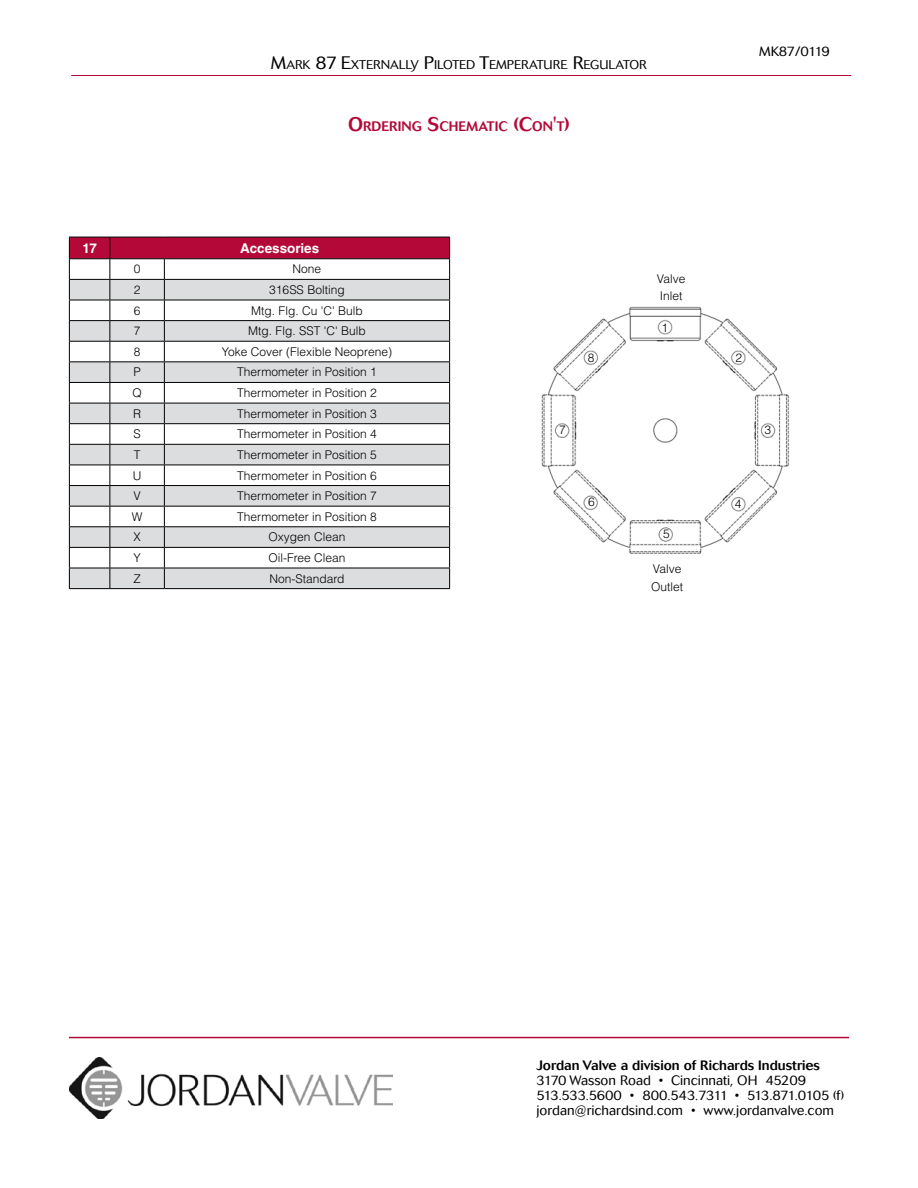
<style>
.page{position:relative;width:918px;height:1188px;background:#fff}
.page>*{position:absolute;margin:0;border:0;box-sizing:border-box;transform-origin:0 0}
.t1{font:500 13.65px "Cosmos BQ";color:#b30838}
.t2{font:300 13.5px/15px "Cosmos BQ";color:#000}
.t3{font:500 13.5px "Cosmos BQ";color:#000}
.t4{font:700 13.5px "Helvetica LT Std";color:#fff}
.t5{font:300 13.5px "Cosmos BQ";letter-spacing:-.06em;color:#000}
.t6{font:300 12.6px "Cosmos BQ";color:#000}
.t7{font:300 12px/17.7px "Helvetica LT Std";color:#000}
.s1{font-size:18px}
.s2{font-size:19.5px}
</style>
<div class="page">
<hr style="left:71px;top:75px;width:780px;height:1px;background:#b30838">
<img style="left:69px;top:1057px;width:324px;height:62px">
<hr style="left:69px;top:588px;width:41px;height:1px;background:#000">
<hr style="left:110px;top:588px;width:54px;height:1px;background:#000">
<hr style="left:164px;top:588px;width:286px;height:1px;background:#000">
<svg style="left:69px;top:237px;width:381px;height:351px"></svg>
<hr style="left:110px;top:258px;width:54px;height:1px;background:#000">
<hr style="left:164px;top:258px;width:286px;height:1px;background:#000">
<img style="left:541px;top:306px;width:249px;height:248px">
<hr style="left:69px;top:1037px;width:780px;height:1px;background:#b30838">
<p class="t6" style="left:271px;top:57px;width:227px"><span class="s1">M</span>ARK <span class="s1">87 E</span>XTERNALLY <span class="s1">P</span>ILOTED <span class="s1">T</span>EMPE</p>
<p class="t6" style="left:521px;top:57px;width:127px">RATURE <span class="s1">R</span>EGULATOR</p>
<p class="t1" style="left:348px;top:118px;width:223px"><span class="s2">O</span>RDERING <span class="s2">S</span>CHEMATIC <span class="s2">(C</span>ON<span class="s2">'</span>T<span class="s2">)</span></p>
<p class="t4" style="left:82px;top:240px;width:16px">17</p>
<p class="t4" style="left:240px;top:240px;width:81px">Accessories</p>
<p class="t7" style="left:134px;top:260px;width:8px">0</p>
<p class="t7" style="left:293px;top:260px;width:30px">None</p>
<p class="t7" style="left:134px;top:281px;width:8px">2</p>
<p class="t7" style="left:269px;top:281px;width:77px">316SS Bolting</p>
<p class="t7" style="left:134px;top:301px;width:8px">6</p>
<p class="t7" style="left:251px;top:301px;width:113px">Mtg. Flg. Cu 'C' Bulb</p>
<p class="t7" style="left:134px;top:322px;width:8px">7</p>
<p class="t7" style="left:248px;top:322px;width:119px">Mtg. Flg. SST 'C' Bulb</p>
<p class="t7" style="left:134px;top:343px;width:8px">8</p>
<p class="t7" style="left:222px;top:343px;width:172px">Yoke Cover (Flexible Neoprene)</p>
<p class="t7" style="left:133px;top:363px;width:9px">P</p>
<p class="t7" style="left:237px;top:363px;width:141px">Thermometer in Position 1</p>
<p class="t7" style="left:132px;top:384px;width:11px">Q</p>
<p class="t7" style="left:237px;top:384px;width:141px">Thermometer in Position 2</p>
<p class="t7" style="left:133px;top:404px;width:10px">R</p>
<p class="t7" style="left:237px;top:404px;width:141px">Thermometer in Position 3</p>
<p class="t7" style="left:133px;top:425px;width:9px">S</p>
<p class="t7" style="left:237px;top:425px;width:141px">Thermometer in Position 4</p>
<p class="t7" style="left:134px;top:446px;width:8px">T</p>
<p class="t7" style="left:237px;top:446px;width:141px">Thermometer in Position 5</p>
<p class="t7" style="left:133px;top:466px;width:10px">U</p>
<p class="t7" style="left:237px;top:466px;width:141px">Thermometer in Position 6</p>
<p class="t7" style="left:133px;top:487px;width:9px">V</p>
<p class="t7" style="left:237px;top:487px;width:141px">Thermometer in Position 7</p>
<p class="t7" style="left:132px;top:508px;width:12px">W</p>
<p class="t7" style="left:237px;top:508px;width:141px">Thermometer in Position 8</p>
<p class="t7" style="left:133px;top:528px;width:9px">X</p>
<p class="t7" style="left:269px;top:528px;width:78px">Oxygen Clean</p>
<p class="t7" style="left:133px;top:549px;width:9px">Y</p>
<p class="t7" style="left:268px;top:549px;width:79px">Oil-Free Clean</p>
<p class="t7" style="left:133px;top:569px;width:9px">Z</p>
<p class="t7" style="left:269px;top:569px;width:77px">Non-Standard</p>
<p class="t7" style="left:588px;top:349px;width:8px">8</p>
<p class="t7" style="left:559px;top:421px;width:8px">7</p>
<p class="t7" style="left:588px;top:493px;width:8px">6</p>
<p class="t7" style="left:657px;top:270px;width:30px">Valve<br>Inlet</p>
<p class="t7" style="left:662px;top:318px;width:8px">1</p>
<p class="t7" style="left:663px;top:525px;width:8px">5</p>
<p class="t7" style="left:651px;top:560px;width:34px">Valve<br>Outlet</p>
<p class="t5" style="left:759px;top:44px;width:72px">MK87/0119</p>
<p class="t7" style="left:735px;top:349px;width:8px">2</p>
<p class="t7" style="left:765px;top:421px;width:8px">3</p>
<p class="t7" style="left:735px;top:495px;width:8px">4</p>
<p class="t3" style="left:536px;top:1058px;width:285px">Jordan Valve a division of Richards Industries</p>
<p class="t2" style="left:536px;top:1073px;width:310px">3170 Wasson Road • Cincinnati, OH 45209<br>513.533.5600 • 800.543.7311 • 513.871.0105 (f) jordan@richardsind.com • www.jordanvalve.com</p>
</div>
